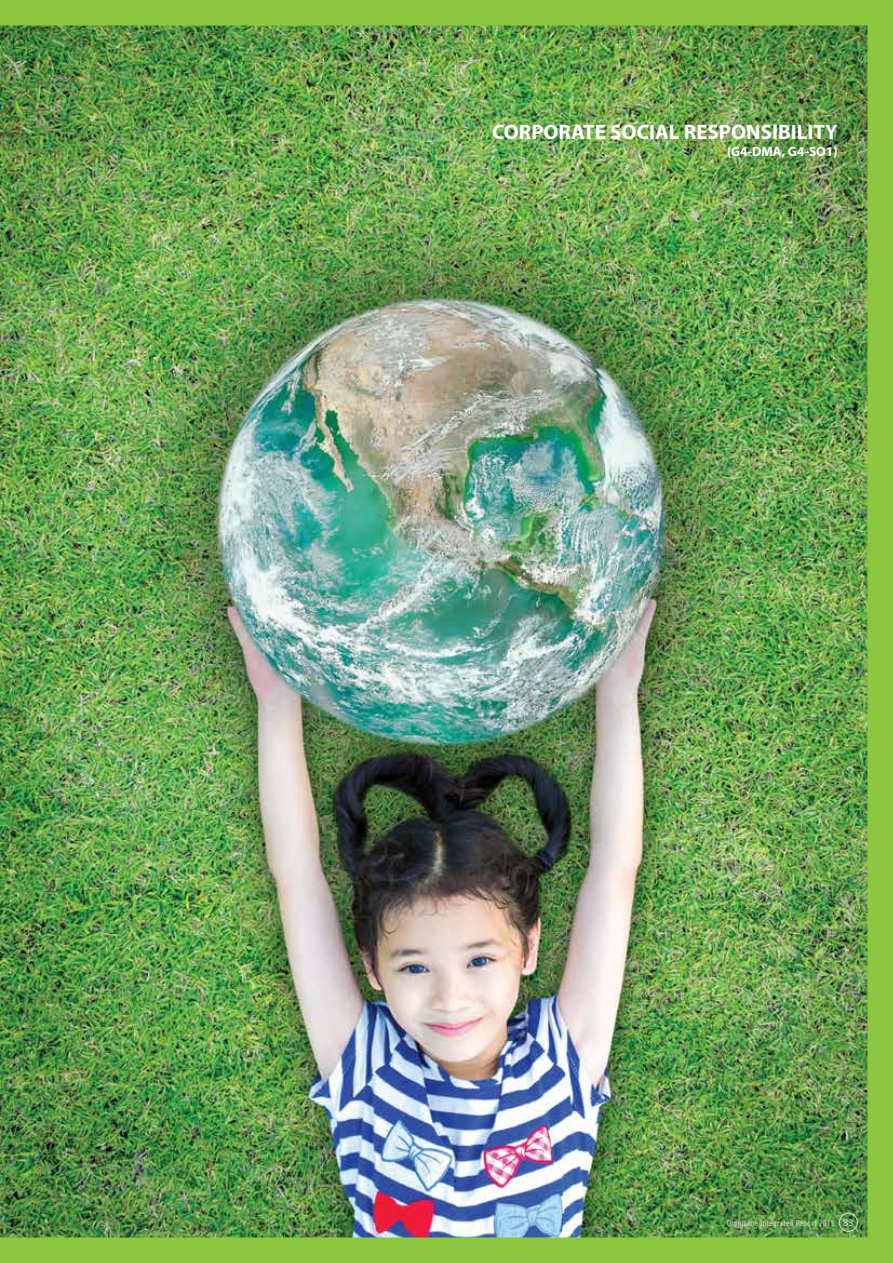
<style>
.page{position:relative;width:893px;height:1263px;background:#fff}
.page>*{position:absolute;margin:0;border:0;box-sizing:border-box;transform-origin:0 0}
.t1{font:700 21px "Myriad Pro";color:#fff}
.t2{font:700 13.5px "Myriad Pro";color:#fff}
.t3{font:condensed 9px "Myriad Pro";letter-spacing:.05em;color:#d1d3d4}
.s1{font-stretch:normal;font-size:10.2px}
</style>
<div class="page">
<img style="left:0;top:0;width:893px;height:1263px">
<div style="left:839px;top:1213px;width:19px;height:18px;border:1px solid #d1d3d4;border-radius:50%"></div>
<h1 class="t1" style="left:492px;top:120px;width:347px">CORPORATE SOCIAL RESPONSIBILITY</h1>
<h2 class="t2" style="left:727px;top:143px;width:112px">(G4-DMA, G4-SO1)</h2>
<p class="t3" style="left:727px;top:1218px;width:128px">Omnicane Integrated Report 2015 <span class="s1">83</span></p>
</div>
